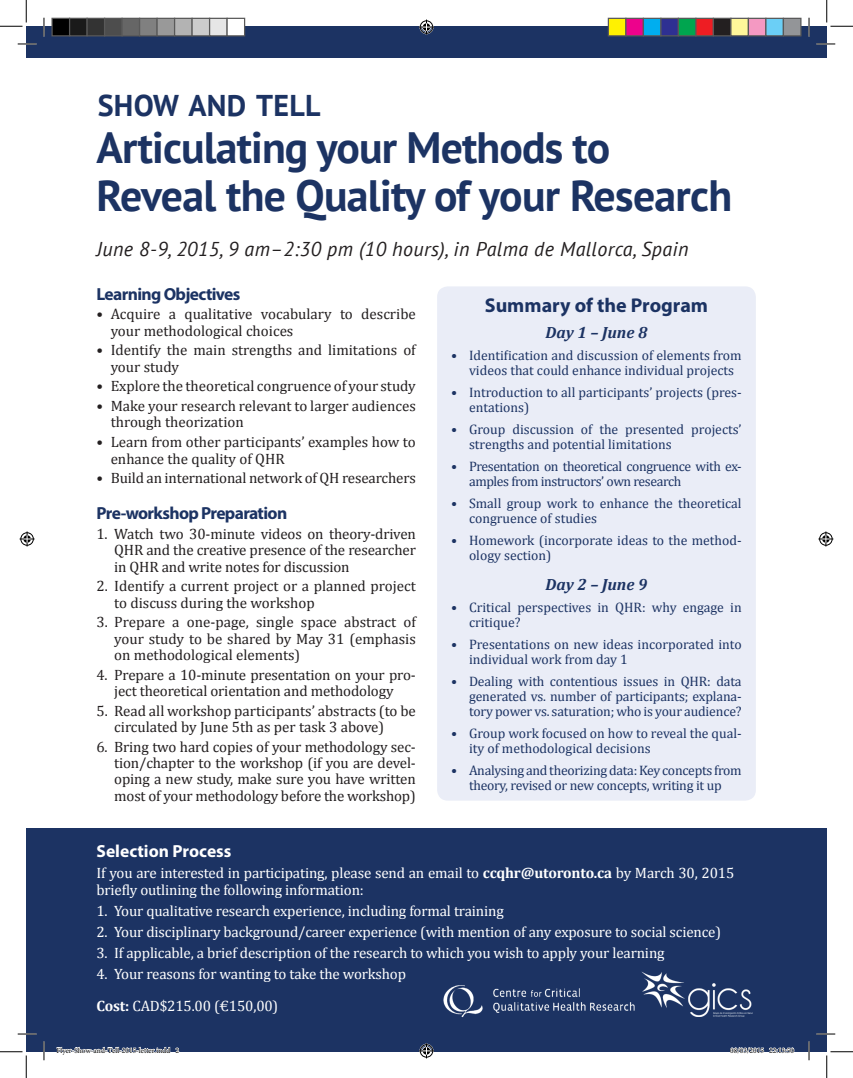
<style>
.page{position:relative;width:853px;height:1078px;background:#fff}
.page>*{position:absolute;margin:0;border:0;box-sizing:border-box;transform-origin:0 0}
.t1{font:700 43.75px "PT Sans";letter-spacing:-.02em;color:#1c3363}
.t2{font:700 30px "PT Sans";letter-spacing:.01em;color:#1c3363}
.t3{font:italic 20px "PT Sans";letter-spacing:.02em;color:#231f20}
.t4{font:700 20px "Myriad Pro";color:#1c3363}
.t5{font:700 17.5px "Myriad Pro";letter-spacing:-.035em;color:#1c3363}
.t6{font:700 17.5px "Myriad Pro";color:#fff}
.t7{font:italic 700 16.25px "Cambria";color:#1c3363}
.t8{font:15px/16.2px "Cambria";color:#231f20}
.t9{font:15px/17.5px "Cambria";letter-spacing:-.01em;color:#fff}
.t10{font:13.75px/15px "Cambria";color:#1c3363}
.t11{font:13.75px/15px "Cambria";letter-spacing:-.02em;color:#1c3363;text-align:center}
.t12{font:13.75px/15px "Cambria";letter-spacing:-.03em;color:#1c3363}
.t13{font:7.5px "Minion Pro";color:#000}
.s1{font-weight:700}
</style>
<div class="page">
<div style="left:26px;top:828px;width:801px;height:224px;background:#1c3363"></div>
<div style="left:437px;top:286px;width:319px;height:515px;background:#eaedf7;border-radius:11px"></div>
<div style="left:26px;top:26px;width:801px;height:32px;background:#1c3363"></div>
<img style="left:443px;top:985px;width:192px;height:33px">
<img style="left:641px;top:971px;width:112px;height:46px">
<svg style="left:18px;top:43px;width:18px;height:2px"></svg>
<svg style="left:816px;top:43px;width:19px;height:2px"></svg>
<svg style="left:18px;top:1033px;width:18px;height:2px"></svg>
<svg style="left:816px;top:1033px;width:19px;height:2px"></svg>
<svg style="left:43px;top:18px;width:2px;height:18px"></svg>
<svg style="left:43px;top:1041px;width:2px;height:19px"></svg>
<svg style="left:808px;top:18px;width:2px;height:18px"></svg>
<svg style="left:808px;top:1041px;width:2px;height:19px"></svg>
<svg style="left:0;top:0;width:27px;height:27px"></svg>
<svg style="left:0;top:1051px;width:27px;height:27px"></svg>
<svg style="left:826px;top:0;width:27px;height:27px"></svg>
<svg style="left:826px;top:1051px;width:27px;height:27px"></svg>
<svg style="left:419px;top:20px;width:15px;height:15px"></svg>
<svg style="left:419px;top:1043px;width:15px;height:15px"></svg>
<svg style="left:20px;top:531px;width:15px;height:15px"></svg>
<svg style="left:818px;top:531px;width:15px;height:15px"></svg>
<div style="left:52px;top:18px;width:18px;height:18px;background:#000"></div>
<div style="left:51px;top:18px;width:19px;height:18px;border:1px solid #595959"></div>
<div style="left:70px;top:18px;width:17px;height:18px;background:#1a1a1a"></div>
<div style="left:69px;top:18px;width:19px;height:18px;border:1px solid #595959"></div>
<div style="left:87px;top:18px;width:18px;height:18px;background:#333"></div>
<div style="left:86px;top:18px;width:19px;height:18px;border:1px solid #595959"></div>
<div style="left:105px;top:18px;width:17px;height:18px;background:#4d4d4d"></div>
<div style="left:104px;top:18px;width:19px;height:18px;border:1px solid #595959"></div>
<div style="left:122px;top:18px;width:18px;height:18px;background:#666"></div>
<div style="left:121px;top:18px;width:19px;height:18px;border:1px solid #595959"></div>
<div style="left:140px;top:18px;width:17px;height:18px;background:#808080"></div>
<div style="left:139px;top:18px;width:19px;height:18px;border:1px solid #595959"></div>
<div style="left:157px;top:18px;width:18px;height:18px;background:#999"></div>
<div style="left:156px;top:18px;width:19px;height:18px;border:1px solid #595959"></div>
<div style="left:175px;top:18px;width:17px;height:18px;background:#b3b3b3"></div>
<div style="left:174px;top:18px;width:19px;height:18px;border:1px solid #595959"></div>
<div style="left:192px;top:18px;width:18px;height:18px;background:#ccc"></div>
<div style="left:191px;top:18px;width:19px;height:18px;border:1px solid #595959"></div>
<div style="left:210px;top:18px;width:17px;height:18px;background:#e6e6e6"></div>
<div style="left:209px;top:18px;width:19px;height:18px;border:1px solid #595959"></div>
<div style="left:227px;top:18px;width:18px;height:18px;background:#fff"></div>
<div style="left:226px;top:18px;width:19px;height:18px;border:1px solid #595959"></div>
<div style="left:608px;top:18px;width:18px;height:18px;background:#fff101"></div>
<div style="left:608px;top:18px;width:18px;height:18px;border:1px solid #595959"></div>
<div style="left:626px;top:18px;width:17px;height:18px;background:#ed028c"></div>
<div style="left:625px;top:18px;width:19px;height:18px;border:1px solid #595959"></div>
<div style="left:643px;top:18px;width:18px;height:18px;background:#00aeef"></div>
<div style="left:643px;top:18px;width:18px;height:18px;border:1px solid #595959"></div>
<div style="left:661px;top:18px;width:17px;height:18px;background:#2e3092"></div>
<div style="left:660px;top:18px;width:19px;height:18px;border:1px solid #595959"></div>
<div style="left:678px;top:18px;width:18px;height:18px;background:#00a54f"></div>
<div style="left:678px;top:18px;width:18px;height:18px;border:1px solid #595959"></div>
<div style="left:696px;top:18px;width:17px;height:18px;background:#ee1d23"></div>
<div style="left:695px;top:18px;width:19px;height:18px;border:1px solid #595959"></div>
<div style="left:713px;top:18px;width:18px;height:18px;background:#231f20"></div>
<div style="left:713px;top:18px;width:18px;height:18px;border:1px solid #595959"></div>
<div style="left:731px;top:18px;width:17px;height:18px;background:#fff79a"></div>
<div style="left:730px;top:18px;width:19px;height:18px;border:1px solid #595959"></div>
<div style="left:748px;top:18px;width:18px;height:18px;background:#f499c2"></div>
<div style="left:748px;top:18px;width:18px;height:18px;border:1px solid #595959"></div>
<div style="left:766px;top:18px;width:17px;height:18px;background:#6bcff6"></div>
<div style="left:765px;top:18px;width:19px;height:18px;border:1px solid #595959"></div>
<div style="left:783px;top:18px;width:18px;height:18px;background:#939598"></div>
<div style="left:783px;top:18px;width:18px;height:18px;border:1px solid #595959"></div>
<svg style="left:56px;top:1047px;width:123px;height:5px"></svg>
<svg style="left:730px;top:1047px;width:64px;height:5px"></svg>
<p class="t2" style="left:98px;top:85px;width:224px">SHOW AND TELL</p>
<p class="t1" style="left:96px;top:119px;width:515px">Articulating your Methods to</p>
<p class="t1" style="left:96px;top:166px;width:637px">Reveal the Quality of your Research</p>
<p class="t3" style="left:96px;top:236px;width:594px">June 8-9, 2015, 9 am–2:30 pm (10 hours), in Palma de Mallorca, Spain</p>
<p class="t5" style="left:96px;top:282px;width:145px">Learning Objectives</p>
<p class="t8" style="left:111px;top:306px;width:307px;text-indent:-14px">• Acquire a qualitative vocabulary to describe your methodological choices</p>
<p class="t8" style="left:111px;top:342px;width:307px;text-indent:-14px">• Identify the main strengths and limitations of your study</p>
<p class="t8" style="left:96px;top:378px;width:321px">• Explore the theoretical congruence of your study</p>
<p class="t8" style="left:111px;top:398px;width:307px;text-indent:-14px">• Make your research relevant to larger audiences through theorization</p>
<p class="t8" style="left:111px;top:434px;width:307px;text-indent:-14px">• Learn from other participants’ examples how to enhance the quality of QHR</p>
<p class="t8" style="left:96px;top:470px;width:321px">• Build an international network of QH researchers</p>
<p class="t5" style="left:96px;top:502px;width:192px">Pre-workshop Preparation</p>
<p class="t8" style="left:114px;top:526px;width:303px;text-align:justify;text-indent:-18px">1. Watch two 30-minute videos on theory-driven QHR and the creative presence of the researcher in QHR and write notes for discussion</p>
<p class="t8" style="left:114px;top:578px;width:303px;text-indent:-18px">2. Identify a current project or a planned project to discuss during the workshop</p>
<p class="t8" style="left:114px;top:614px;width:303px;text-align:justify;text-indent:-18px">3. Prepare a one-page, single space abstract of your study to be shared by May 31 (emphasis on methodological elements)</p>
<p class="t8" style="left:96px;top:666px;width:321px;text-align:center">4. Prepare a 10-minute presentation on your pro&shy;ject theoretical orientation and methodology</p>
<p class="t8" style="left:114px;top:702px;width:303px;text-indent:-18px">5. Read all workshop participants’ abstracts (to be circulated by June 5th as per task 3 above)</p>
<p class="t8" style="left:114px;top:739px;width:303px;text-align:justify;text-indent:-18px">6. Bring two hard copies of your methodology sec&shy;tion/chapter to the workshop (if you are devel&shy;oping a new study, make sure you have written most of your methodology before the workshop)</p>
<p class="t4" style="left:485px;top:292px;width:225px">Summary of the Program</p>
<p class="t7" style="left:546px;top:322px;width:103px">Day 1 – June 8</p>
<p class="t10" style="left:469px;top:347px;width:274px;text-indent:-18px">• Identification and discussion of elements from videos that could enhance individual projects</p>
<p class="t10" style="left:469px;top:384px;width:274px;text-indent:-18px">• Introduction to all participants’ projects (pres&shy;entations)</p>
<p class="t10" style="left:469px;top:422px;width:274px;text-indent:-18px">• Group discussion of the presented projects’ strengths and potential limitations</p>
<p class="t12" style="left:469px;top:459px;width:274px;text-indent:-18px">• Presentation on theoretical congruence with ex&shy;amples from instructors’ own research</p>
<p class="t10" style="left:469px;top:496px;width:274px;text-indent:-18px">• Small group work to enhance the theoretical congruence of studies</p>
<p class="t10" style="left:469px;top:533px;width:274px;line-height:15.4px;text-indent:-18px">• Homework (incorporate ideas to the method&shy;ology section)</p>
<p class="t7" style="left:546px;top:575px;width:103px">Day 2 – June 9</p>
<p class="t10" style="left:469px;top:600px;width:274px;text-indent:-18px">• Critical perspectives in QHR: why engage in critique?</p>
<p class="t10" style="left:469px;top:637px;width:274px;text-indent:-18px">• Presentations on new ideas incorporated into individual work from day 1</p>
<p class="t10" style="left:469px;top:674px;width:274px;text-align:justify;text-indent:-18px">• Dealing with contentious issues in QHR: data generated vs. number of participants; explana&shy;tory power vs. saturation; who is your audience?</p>
<p class="t10" style="left:469px;top:726px;width:274px;text-indent:-18px">• Group work focused on how to reveal the qual&shy;ity of methodological decisions</p>
<p class="t11" style="left:451px;top:763px;width:292px">• Analysing and theorizing data: Key concepts from theory, revised or new concepts, writing it up</p>
<p class="t6" style="left:96px;top:839px;width:136px">Selection Process</p>
<p class="t9" style="left:96px;top:864px;width:639px">If you are interested in participating, please send an email to <span class="s1">ccqhr@utoronto.ca</span> by March 30, 2015 briefly outlining the following information:</p>
<p class="t9" style="left:96px;top:902px;width:409px">1. Your qualitative research experience, including formal training</p>
<p class="t9" style="left:96px;top:923px;width:626px">2. Your disciplinary background/career experience (with mention of any exposure to social science)</p>
<p class="t9" style="left:96px;top:944px;width:570px">3. If applicable, a brief description of the research to which you wish to apply your learning</p>
<p class="t9" style="left:96px;top:965px;width:311px">4. Your reasons for wanting to take the workshop</p>
<p class="t9" style="left:96px;top:997px;width:183px"><span class="s1">Cost:</span> CAD$215.00 (€150,00)</p>
<p class="t13" style="left:56px;top:1045px;width:124px">Flyer-Show-and-Tell-2015-letter.indd 2</p>
<p class="t13" style="left:730px;top:1045px;width:65px">08/03/2015 22:13:50</p>
</div>
